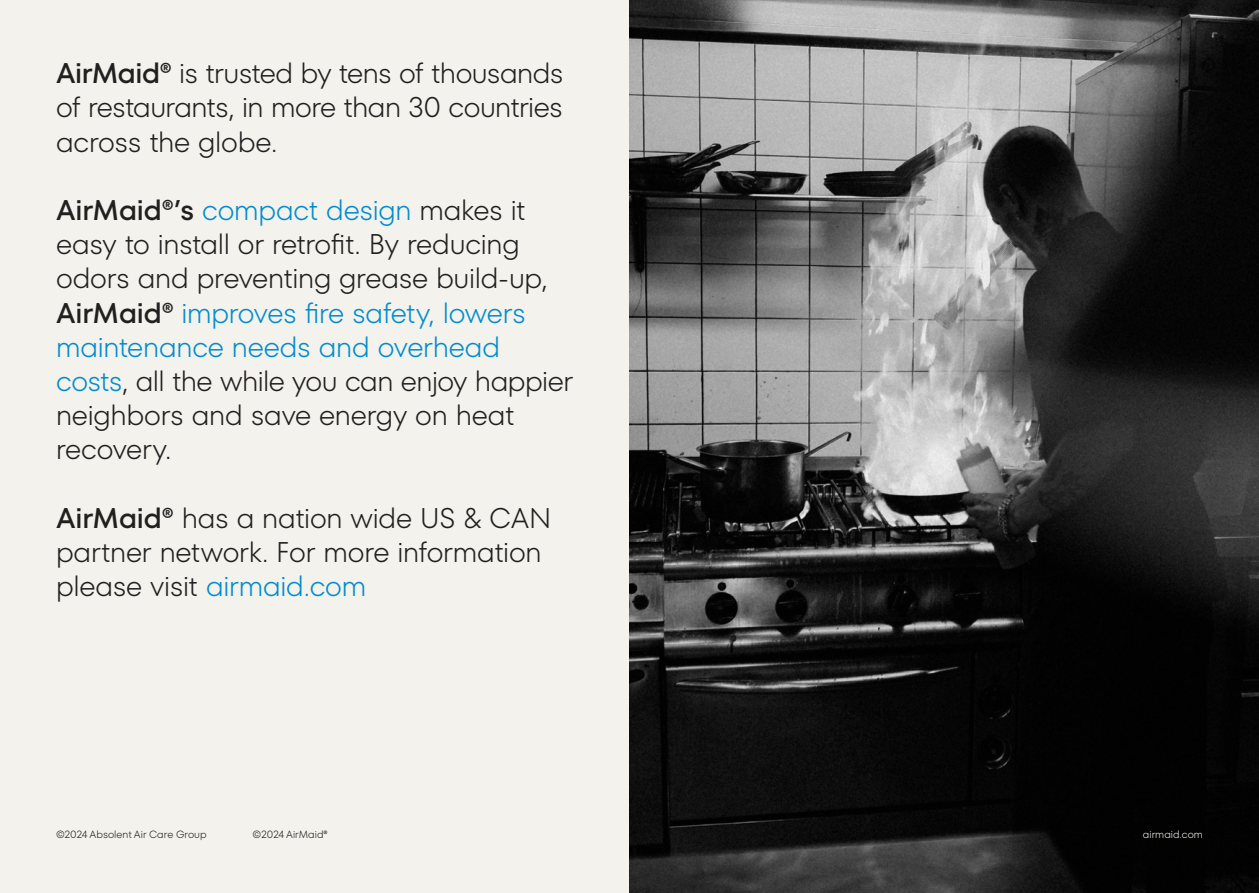
<style>
.page{position:relative;width:1259px;height:893px;background:#f4f2ec}
.page>*{position:absolute;margin:0;border:0;box-sizing:border-box;transform-origin:0 0}
.t1{font:300 28.5px/34.2px "TT Fors";letter-spacing:-.015em;color:#231f20}
.t2{font:300 10.5px "TT Fors";color:#231f20}
.t3{font:300 10.5px "TT Fors";color:#f4f2ec}
.s1{font-weight:500}
.s2{color:#008ccf}
</style>
<div class="page">
<img style="left:629px;top:0;width:630px;height:893px">
<p class="t1" style="left:56px;top:56px;width:509px;text-align:justify"><span class="s1">AirMaid®</span> is trusted by tens of thousands of restaurants, in more than 30 countries across the globe.</p>
<p class="t1" style="left:56px;top:193px;width:518px"><span class="s1">AirMaid®’s</span> <span class="s2">compact design</span> makes it easy to install or retrofit. By reducing odors and preventing grease build-up, <span class="s1">AirMaid®</span> <span class="s2">improves fire safety, lowers maintenance needs and overhead costs</span>, all the while you can enjoy happier neighbors and save energy on heat recovery.</p>
<p class="t1" style="left:56px;top:501px;width:497px"><span class="s1">AirMaid®</span> has a nation wide US &amp; CAN partner network. For more information please visit <span class="s2">airmaid.com</span></p>
<p class="t2" style="left:56px;top:828px;width:152px">©2024 Absolent Air Care Group</p>
<p class="t2" style="left:253px;top:828px;width:76px">©2024 AirMaid®</p>
<p class="t3" style="left:1143px;top:828px;width:61px">airmaid.com</p>
</div>
